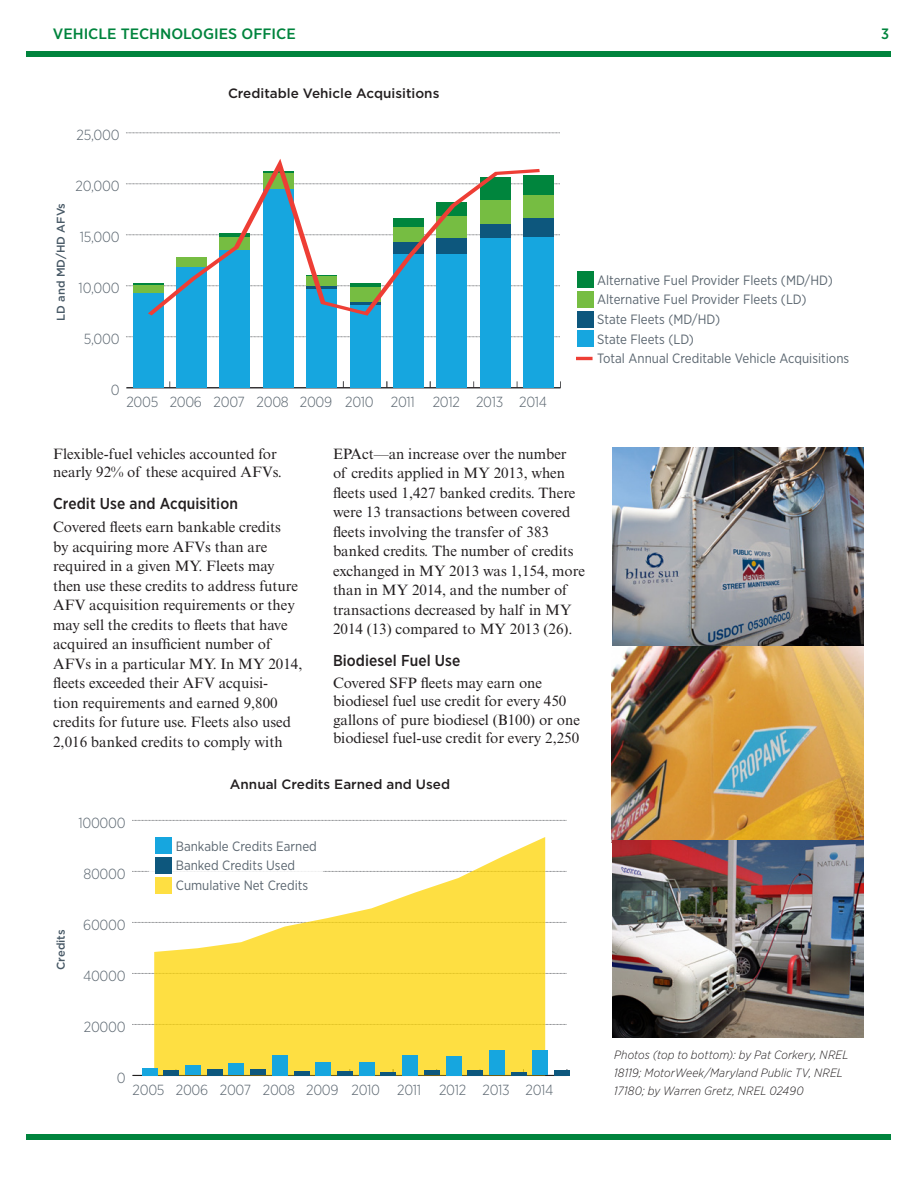
<style>
.page{position:relative;width:918px;height:1188px;background:#fff}
.page>*{position:absolute;margin:0;border:0;box-sizing:border-box;transform-origin:0 0}
.subhead_2{font:500 15.75px "Gotham Narrow";letter-spacing:.005em;color:#231f20}
.body_text{font:15px/19.5px "Times New Roman MT Std";color:#231f20}
.page_number{font:500 15px "Gotham Narrow";color:#00843d;scale:1.1 1}
.page_number-2{font:500 15px "Gotham Narrow";color:#00843d}
.t1{font:300 14.7px "Gotham Narrow";letter-spacing:-.02em;color:#5b6670}
.t2{font:300 14.55px "Gotham Narrow";letter-spacing:-.02em;color:#5b6670}
.t3{font:13.5px/19.6px "Gotham Narrow";color:#5b6670}
.t4{font:500 13.5px "Gotham";color:#231f20}
.t5{font:italic 300 12px/18px "Gotham Narrow";letter-spacing:.01em;color:#231f20}
.t6{font:500 11.25px "Gotham";color:#475865}
</style>
<div class="page">
<div style="left:27px;top:1134px;width:864px;height:6px;background:#00843d"></div>
<hr style="left:126px;top:387px;width:435px;height:1px;background:#231f20">
<svg style="left:126px;top:336px;width:434px;height:1px"></svg>
<svg style="left:126px;top:286px;width:434px;height:1px"></svg>
<svg style="left:126px;top:235px;width:434px;height:1px"></svg>
<svg style="left:126px;top:184px;width:434px;height:1px"></svg>
<svg style="left:126px;top:133px;width:434px;height:1px"></svg>
<div style="left:524px;top:176px;width:30px;height:19px;background:#00853d"></div>
<hr style="left:133px;top:284px;width:30px;height:2px;background:#00853d">
<div style="left:524px;top:195px;width:30px;height:24px;background:#76bd42"></div>
<div style="left:133px;top:286px;width:30px;height:7px;background:#76bd42"></div>
<div style="left:524px;top:219px;width:30px;height:18px;background:#0d577d"></div>
<hr style="left:133px;top:293px;width:30px;height:1px;background:#0d577d">
<div style="left:524px;top:237px;width:30px;height:151px;background:#16a6df"></div>
<div style="left:480px;top:239px;width:31px;height:149px;background:#16a6df"></div>
<div style="left:437px;top:254px;width:30px;height:134px;background:#16a6df"></div>
<div style="left:393px;top:254px;width:31px;height:134px;background:#16a6df"></div>
<div style="left:350px;top:305px;width:30px;height:83px;background:#16a6df"></div>
<div style="left:307px;top:289px;width:30px;height:99px;background:#16a6df"></div>
<div style="left:263px;top:189px;width:30px;height:199px;background:#16a6df"></div>
<div style="left:220px;top:250px;width:30px;height:138px;background:#16a6df"></div>
<div style="left:176px;top:267px;width:31px;height:121px;background:#16a6df"></div>
<div style="left:133px;top:294px;width:30px;height:94px;background:#16a6df"></div>
<div style="left:577px;top:271px;width:17px;height:17px;background:#00853d"></div>
<div style="left:577px;top:291px;width:17px;height:17px;background:#76bd42"></div>
<div style="left:577px;top:311px;width:17px;height:17px;background:#0d577d"></div>
<div style="left:577px;top:330px;width:17px;height:17px;background:#16a6df"></div>
<svg style="left:148px;top:159px;width:392px;height:157px"></svg>
<hr style="left:576px;top:357px;width:17px;height:3px;background:#ee3e35">
<hr style="left:132px;top:1075px;width:435px;height:1px;background:#231f20">
<svg style="left:132px;top:1024px;width:435px;height:1px"></svg>
<svg style="left:132px;top:973px;width:435px;height:1px"></svg>
<svg style="left:132px;top:922px;width:435px;height:1px"></svg>
<svg style="left:132px;top:871px;width:435px;height:1px"></svg>
<svg style="left:132px;top:820px;width:435px;height:1px"></svg>
<svg style="left:154px;top:837px;width:391px;height:238px;fill:#fedf42"></svg>
<div style="left:150px;top:829px;width:173px;height:70px;background:#fff"></div>
<div style="left:156px;top:837px;width:16px;height:17px;background:#16a6df"></div>
<div style="left:156px;top:857px;width:16px;height:17px;background:#0d577d"></div>
<div style="left:156px;top:877px;width:16px;height:17px;background:#fedf42"></div>
<div style="left:555px;top:1070px;width:15px;height:5px;background:#0d577d"></div>
<hr style="left:511px;top:1072px;width:15px;height:3px;background:#0d577d">
<div style="left:468px;top:1070px;width:15px;height:5px;background:#0d577d"></div>
<div style="left:424px;top:1070px;width:15px;height:5px;background:#0d577d"></div>
<hr style="left:381px;top:1072px;width:15px;height:3px;background:#0d577d">
<hr style="left:337px;top:1071px;width:16px;height:4px;background:#0d577d">
<hr style="left:294px;top:1071px;width:15px;height:4px;background:#0d577d">
<div style="left:251px;top:1069px;width:15px;height:6px;background:#0d577d"></div>
<div style="left:207px;top:1069px;width:15px;height:6px;background:#0d577d"></div>
<div style="left:164px;top:1070px;width:15px;height:5px;background:#0d577d"></div>
<div style="left:533px;top:1050px;width:15px;height:25px;background:#16a6df"></div>
<div style="left:489px;top:1051px;width:16px;height:24px;background:#16a6df"></div>
<div style="left:446px;top:1056px;width:15px;height:19px;background:#16a6df"></div>
<div style="left:403px;top:1055px;width:15px;height:20px;background:#16a6df"></div>
<div style="left:359px;top:1062px;width:15px;height:13px;background:#16a6df"></div>
<div style="left:316px;top:1062px;width:15px;height:13px;background:#16a6df"></div>
<div style="left:272px;top:1055px;width:15px;height:20px;background:#16a6df"></div>
<div style="left:229px;top:1063px;width:15px;height:12px;background:#16a6df"></div>
<div style="left:185px;top:1066px;width:16px;height:9px;background:#16a6df"></div>
<div style="left:142px;top:1068px;width:15px;height:7px;background:#16a6df"></div>
<img style="left:612px;top:448px;width:252px;height:590px">
<div style="left:26px;top:51px;width:864px;height:6px;background:#00843d"></div>
<p class="page_number" style="left:53px;top:24px;width:222px">VEHICLE TECHNOLOGIES OFFICE</p>
<p class="page_number-2" style="left:881px;top:24px;width:9px">3</p>
<p class="t2" style="left:77px;top:126px;width:44px">25,000</p>
<p class="t6" style="left:53px;top:321px;width:119px;rotate:-90deg">LD and MD/HD AFVs</p>
<p class="t2" style="left:76px;top:177px;width:46px">20,000</p>
<p class="t2" style="left:80px;top:228px;width:41px">15,000</p>
<p class="t2" style="left:79px;top:279px;width:42px">10,000</p>
<p class="t2" style="left:84px;top:330px;width:37px">5,000</p>
<p class="t4" style="left:228px;top:84px;width:213px">Creditable Vehicle Acquisitions</p>
<p class="t2" style="left:111px;top:381px;width:10px">0</p>
<p class="t2" style="left:126px;top:393px;width:422px">2005 2006 2007 2008 2009 2010 2011 2012 2013 2014</p>
<p class="t3" style="left:597px;top:270px;width:254px">Alternative Fuel Provider Fleets (MD/HD)<br>Alternative Fuel Provider Fleets (LD)<br>State Fleets (MD/HD)<br>State Fleets (LD)<br>Total Annual Creditable Vehicle Acquisitions</p>
<p class="body_text" style="left:53px;top:445px;width:230px;line-height:18.3px">Flexible-fuel vehicles accounted for nearly 92% of these acquired AFVs.</p>
<p class="subhead_2" style="left:53px;top:493px;width:186px">Credit Use and Acquisition</p>
<p class="body_text" style="left:53px;top:517px;width:251px">Covered fleets earn bankable credits<br>by acquiring more AFVs than are required in a given MY. Fleets may then use these credits to address future AFV acquisition requirements or they may sell the credits to fleets that have acquired an insufficient number of AFVs in a particular MY. In MY 2014, fleets exceeded their AFV acquisi-<br>tion requirements and earned 9,800 credits for future use. Fleets also used 2,016 banked credits to comply with</p>
<p class="body_text" style="left:333px;top:444px;width:254px">EPAct—an increase over the number<br>of credits applied in MY 2013, when fleets used 1,427 banked credits. There were 13 transactions between covered fleets involving the transfer of 383 banked credits. The number of credits exchanged in MY 2013 was 1,154, more than in MY 2014, and the number of transactions decreased by half in MY 2014 (13) compared to MY 2013 (26).</p>
<p class="subhead_2" style="left:333px;top:650px;width:129px">Biodiesel Fuel Use</p>
<p class="body_text" style="left:333px;top:674px;width:248px;line-height:18.3px">Covered SFP fleets may earn one biodiesel fuel use credit for every 450 gallons of pure biodiesel (B100) or one biodiesel fuel-use credit for every 2,250</p>
<p class="t1" style="left:78px;top:814px;width:49px">100000</p>
<p class="t1" style="left:84px;top:865px;width:44px">80000</p>
<p class="t6" style="left:53px;top:970px;width:42px;rotate:-90deg">Credits</p>
<p class="t1" style="left:83px;top:916px;width:44px">60000</p>
<p class="t1" style="left:83px;top:967px;width:44px">40000</p>
<p class="t4" style="left:230px;top:776px;width:222px">Annual Credits Earned and Used</p>
<p class="t3" style="left:176px;top:836px;width:143px">Bankable Credits Earned<br>Banked Credits Used<br>Cumulative Net Credits</p>
<p class="t1" style="left:84px;top:1018px;width:43px">20000</p>
<p class="t1" style="left:117px;top:1069px;width:10px">0</p>
<p class="t1" style="left:133px;top:1081px;width:422px">2005 2006 2007 2008 2009 2010 2011 2012 2013 2014</p>
<p class="t5" style="left:614px;top:1045px;width:236px">Photos (top to bottom): by Pat Corkery, NREL<br>18119; MotorWeek/Maryland Public TV, NREL<br>17180; by Warren Gretz, NREL 02490</p>
</div>
